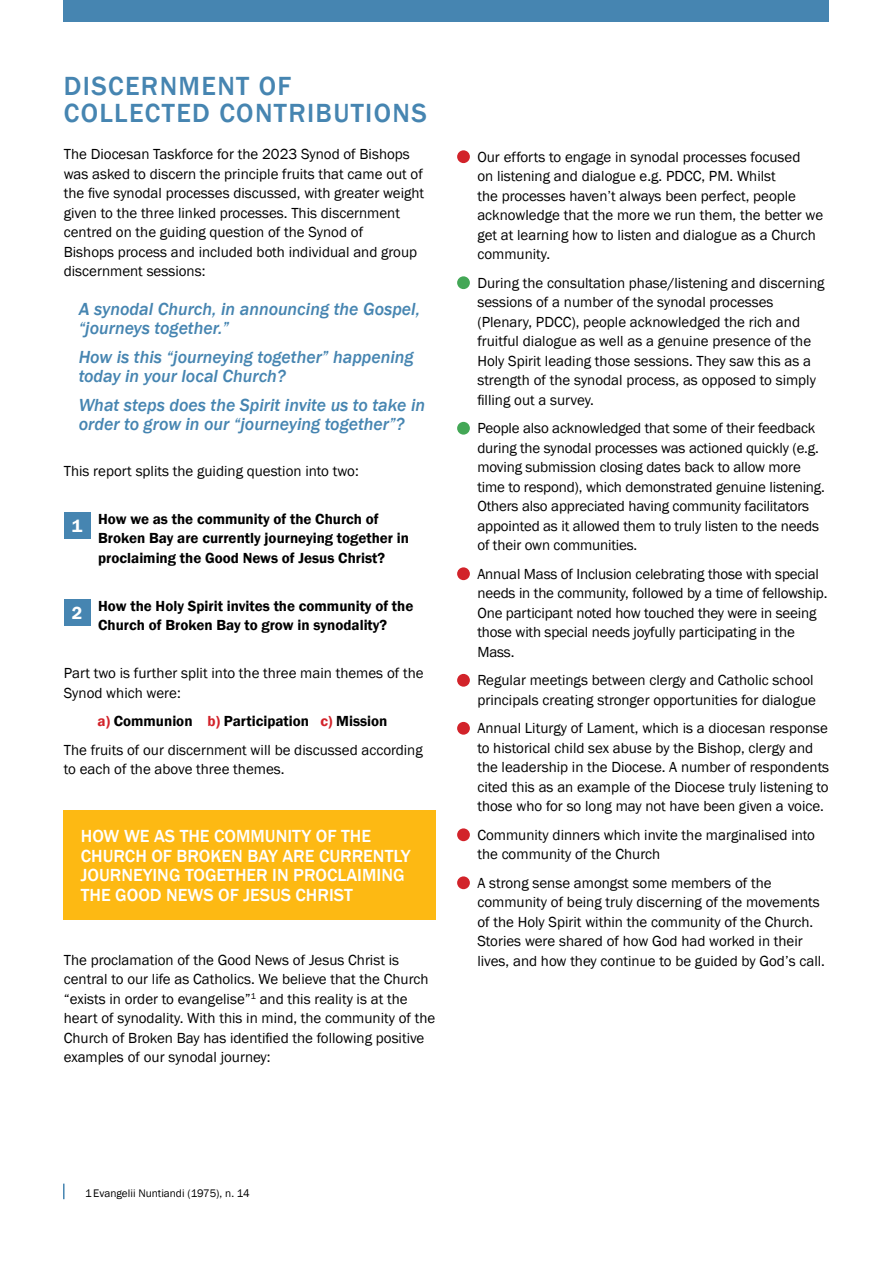
<style>
.page{position:relative;width:893px;height:1263px;background:#fff}
.page>*{position:absolute;margin:0;border:0;box-sizing:border-box;transform-origin:0 0}
.t1{font:500 27px/27px "Franklin Gothic";letter-spacing:.05em;color:#4685b1}
.t2{font:italic 500 18px/19.5px "Franklin Gothic";color:#4685b1}
.t3{font:500 18px/19.5px "Franklin Gothic";color:#fff}
.t4{font:600 18px "Franklin Gothic";color:#fff}
.t5{font:15px/19.5px "Franklin Gothic";color:#000}
.t6{font:600 15px/19.5px "Franklin Gothic";color:#000}
.t7{font:11.25px "Franklin Gothic";color:#000}
.s1{font-size:18px;color:#fff}
.s2{font-weight:600;color:#d2232a}
.s3{font-weight:600}
</style>
<div class="page">
<div style="left:64px;top:0;width:765px;height:21px;background:#4685b1"></div>
<div style="left:457px;top:150px;width:13px;height:13px;background:#d2232a;border-radius:50%"></div>
<div style="left:457px;top:276px;width:13px;height:13px;background:#43a756;border-radius:50%"></div>
<div style="left:457px;top:422px;width:13px;height:13px;background:#43a756;border-radius:50%"></div>
<div style="left:457px;top:567px;width:13px;height:13px;background:#d2232a;border-radius:50%"></div>
<div style="left:457px;top:674px;width:13px;height:13px;background:#d2232a;border-radius:50%"></div>
<div style="left:457px;top:722px;width:13px;height:13px;background:#d2232a;border-radius:50%"></div>
<div style="left:457px;top:828px;width:13px;height:13px;background:#d2232a;border-radius:50%"></div>
<div style="left:457px;top:876px;width:13px;height:13px;background:#d2232a;border-radius:50%"></div>
<div style="left:64px;top:512px;width:27px;height:27px;background:#4685b1"></div>
<div style="left:64px;top:599px;width:27px;height:27px;background:#4685b1"></div>
<svg style="left:63px;top:1183px;width:2px;height:16px"></svg>
<div style="left:64px;top:811px;width:372px;height:109px;background:#fdb913"></div>
<h1 class="t1" style="left:64px;top:73px;width:364px">DISCERNMENT OF<br>COLLECTED CONTRIBUTIONS</h1>
<p class="t5" style="left:64px;top:145px;width:362px">The Diocesan Taskforce for the 2023 Synod of Bishops was asked to discern the principle fruits that came out of the five synodal processes discussed, with greater weight given to the three linked processes. This discernment centred on the guiding question of the Synod of<br>Bishops process and included both individual and group discernment sessions:</p>
<p class="t2" style="left:79px;top:299px;width:343px">A synodal Church, in announcing the Gospel, “journeys together.”</p>
<p class="t2" style="left:79px;top:347px;width:337px">How is this “journeying together” happening today in your local Church?</p>
<p class="t2" style="left:79px;top:395px;width:348px">What steps does the Spirit invite us to take in order to grow in our “journeying together”?</p>
<p class="t5" style="left:64px;top:461px;width:297px">This report splits the guiding question into two:</p>
<p class="t6" style="left:98px;top:509px;width:312px;text-indent:-26px"><span class="s1">1</span> How we as the community of the Church of<br>Broken Bay are currently journeying together in proclaiming the Good News of Jesus Christ?</p>
<p class="t4" style="left:72px;top:602px;width:12px">2</p>
<p class="t6" style="left:98px;top:596px;width:317px">How the Holy Spirit invites the community of the<br>Church of Broken Bay to grow in synodality?</p>
<p class="t5" style="left:64px;top:664px;width:361px">Part two is further split into the three main themes of the<br>Synod which were:</p>
<p class="t5" style="left:64px;top:707px;width:360px;line-height:28.5px;text-align:center"><span class="s2">a)</span> <span class="s3">Communion</span> <span class="s2">b)</span> <span class="s3">Participation</span> <span class="s2">c)</span> <span class="s3">Mission<br></span>The fruits of our discernment will be discussed according</p>
<p class="t5" style="left:64px;top:760px;width:222px">to each of the above three themes.</p>
<p class="t3" style="left:81px;top:827px;width:331px">HOW WE AS THE COMMUNITY OF THE<br>CHURCH OF BROKEN BAY ARE CURRENTLY<br>JOURNEYING TOGETHER IN PROCLAIMING<br>THE GOOD NEWS OF JESUS CHRIST</p>
<p class="t5" style="left:64px;top:950px;width:373px">The proclamation of the Good News of Jesus Christ is central to our life as Catholics. We believe that the Church “exists in order to evangelise”<sup>1</sup> and this reality is at the heart of synodality. With this in mind, the community of the Church of Broken Bay has identified the following positive examples of our synodal journey:</p>
<p class="t5" style="left:477px;top:147px;width:347px">Our efforts to engage in synodal processes focused<br>on listening and dialogue e.g. PDCC, PM. Whilst<br>the processes haven’t always been perfect, people acknowledge that the more we run them, the better we get at learning how to listen and dialogue as a Church community.</p>
<p class="t5" style="left:477px;top:273px;width:349px">During the consultation phase/listening and discerning sessions of a number of the synodal processes (Plenary, PDCC), people acknowledged the rich and fruitful dialogue as well as a genuine presence of the Holy Spirit leading those sessions. They saw this as a strength of the synodal process, as opposed to simply filling out a survey.</p>
<p class="t5" style="left:477px;top:419px;width:349px">People also acknowledged that some of their feedback during the synodal processes was actioned quickly (e.g. moving submission closing dates back to allow more time to respond), which demonstrated genuine listening.<br>Others also appreciated having community facilitators appointed as it allowed them to truly listen to the needs of their own communities.</p>
<p class="t5" style="left:477px;top:564px;width:352px">Annual Mass of Inclusion celebrating those with special needs in the community, followed by a time of fellowship.<br>One participant noted how touched they were in seeing those with special needs joyfully participating in the Mass.</p>
<p class="t5" style="left:477px;top:671px;width:340px">Regular meetings between clergy and Catholic school principals creating stronger opportunities for dialogue</p>
<p class="t5" style="left:477px;top:719px;width:353px">Annual Liturgy of Lament, which is a diocesan response to historical child sex abuse by the Bishop, clergy and the leadership in the Diocese. A number of respondents cited this as an example of the Diocese truly listening to those who for so long may not have been given a voice.</p>
<p class="t5" style="left:477px;top:825px;width:339px">Community dinners which invite the marginalised into the community of the Church</p>
<p class="t5" style="left:477px;top:873px;width:349px">A strong sense amongst some members of the community of being truly discerning of the movements of the Holy Spirit within the community of the Church.<br>Stories were shared of how God had worked in their lives, and how they continue to be guided by God’s call.</p>
<p class="t7" style="left:85px;top:1186px;width:166px">1Evangelii Nuntiandi (1975), n. 14</p>
</div>
